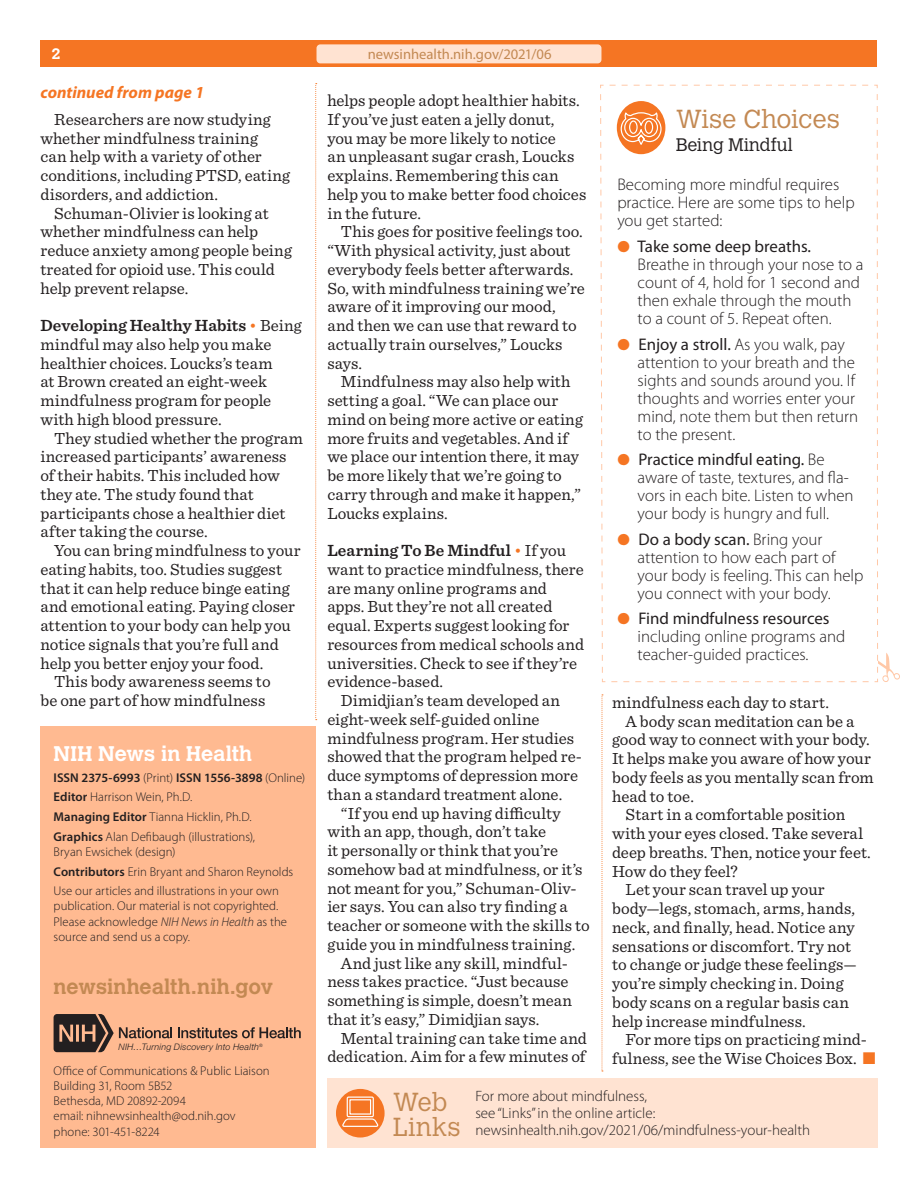
<style>
.page{position:relative;width:918px;height:1188px;background:#fff}
.page>*{position:absolute;margin:0;border:0;box-sizing:border-box;transform-origin:0 0}
.t1{font:300 25.8px/25.5px "Calvert MT Std";color:#c38953}
.t2{font:700 21px "Calvert MT Std";color:#c38953}
.t3{font:700 21px "Calvert MT Std";letter-spacing:.005em;color:#fff}
.t4{font:300 18px "Calvert MT Std";letter-spacing:.01em;color:#231f20}
.t5{font:16.8px/18.8px "Sentinel";color:#231f20}
.t6{font:300 16.8px/18px "Myriad Pro";color:#231f20}
.t7{font:italic 700 16.8px "Myriad Pro";color:#f57523}
.t8{font:300 15px/17px "Myriad Pro";color:#231f20}
.t9{font:700 15px "Calvert MT Std";color:#fff}
.t10{font:14.7px "Myriad Pro";color:#c38953}
.t11{font:300 12.75px/15.3px "Myriad Pro";color:#231f20}
.t12{font:italic 300 9px "Helvetica Neue LT Std";letter-spacing:.02em;color:#231f20}
.s1{font-weight:600}
.s2{color:#f57523}
.s3{font-style:italic}
.s4{font-weight:400}
</style>
<div class="page">
<div style="left:40px;top:40px;width:838px;height:28px;background:#f57523"></div>
<svg style="left:602px;top:694px;width:1px;height:378px"></svg>
<div style="left:317px;top:44px;width:284px;height:19px;background:#ffe3d2;border-radius:4px"></div>
<div style="left:327px;top:1078px;width:551px;height:70px;background:#ffe3d2"></div>
<div style="left:336px;top:1089px;width:49px;height:49px;background:#f57523;border-radius:50%"></div>
<svg style="left:342px;top:1096px;width:37px;height:31px"></svg>
<div style="left:349px;top:1099px;width:22px;height:16px;border:1px solid #fff"></div>
<svg style="left:315px;top:83px;width:2px;height:637px"></svg>
<div style="left:40px;top:726px;width:276px;height:422px;background:#ffba91"></div>
<svg style="left:178px;top:1027px;width:123px;height:11px"></svg>
<svg style="left:54px;top:1014px;width:118px;height:38px"></svg>
<svg style="left:600px;top:85px;width:300px;height:597px"></svg>
<p class="t9" style="left:52px;top:44px;width:11px">2</p>
<p class="t7" style="left:40px;top:83px;width:165px">continued from page 1</p>
<p class="t5" style="left:40px;top:109px;width:251px;text-indent:14px">Researchers are now studying whether mindfulness training<br>can help with a variety of other conditions, including PTSD, eating disorders, and addiction.</p>
<p class="t5" style="left:40px;top:203px;width:253px;text-indent:14px">Schuman-Olivier is looking at whether mindfulness can help reduce anxiety among people being treated for opioid use. This could help prevent relapse.</p>
<p class="t5" style="left:40px;top:315px;width:263px"><span class="s1">Developing Healthy Habits</span> <span class="s2">•</span> Being mindful may also help you make healthier choices. Loucks’s team<br>at Brown created an eight-week mindfulness program for people with high blood pressure.</p>
<p class="t5" style="left:40px;top:427px;width:264px;text-indent:14px">They studied whether the program increased participants’ awareness of their habits. This included how they ate. The study found that participants chose a healthier diet after taking the course.</p>
<p class="t5" style="left:54px;top:540px;width:248px">You can bring mindfulness to your</p>
<p class="t5" style="left:40px;top:559px;width:243px">eating habits, too. Studies suggest</p>
<p class="t5" style="left:40px;top:577px;width:251px">that it can help reduce binge eating</p>
<p class="t5" style="left:40px;top:596px;width:256px">and emotional eating. Paying closer</p>
<p class="t5" style="left:40px;top:615px;width:252px">attention to your body can help you</p>
<p class="t5" style="left:40px;top:634px;width:240px">notice signals that you’re full and</p>
<p class="t5" style="left:40px;top:652px;width:224px">help you better enjoy your food.</p>
<p class="t5" style="left:54px;top:671px;width:218px">This body awareness seems to</p>
<p class="t5" style="left:40px;top:690px;width:226px">be one part of how mindfulness</p>
<p class="t3" style="left:54px;top:740px;width:200px">NIH News in Health</p>
<p class="t11" style="left:54px;top:768px;width:253px;line-height:19.6px"><span class="s1">ISSN 2375-6993</span> (Print) <span class="s1">ISSN 1556-3898</span> (Online)<br><span class="s1">Editor</span> Harrison Wein, Ph.D.<br><span class="s1">Managing Editor</span> Tianna Hicklin, Ph.D.<br><span class="s1">Graphics</span> Alan Defibaugh (illustrations),</p>
<p class="t11" style="left:54px;top:842px;width:241px;line-height:19.6px">Bryan Ewsichek (design)<br><span class="s1">Contributors</span> Erin Bryant and Sharon Reynolds<br>Use our articles and illustrations in your own</p>
<p class="t11" style="left:54px;top:899px;width:235px">publication. Our material is not copyrighted.<br>Please acknowledge <span class="s3">NIH News in Health</span> as the source and send us a copy.</p>
<p class="t2" style="left:54px;top:973px;width:221px">newsinhealth.nih.gov</p>
<p class="t12" style="left:119px;top:1042px;width:146px">NIH…Turning Discovery Into Health<sup>®</sup></p>
<p class="t11" style="left:54px;top:1063px;width:218px">Office of Communications &amp; Public Liaison<br>Building 31, Room 5B52<br>Bethesda, MD 20892-2094<br>email: nihnewsinhealth@od.nih.gov phone: 301-451-8224</p>
<p class="t10" style="left:368px;top:46px;width:185px">newsinhealth.nih.gov/2021/06</p>
<p class="t5" style="left:327px;top:90px;width:261px">helps people adopt healthier habits.<br>If you’ve just eaten a jelly donut,<br>you may be more likely to notice<br>an unpleasant sugar crash, Loucks explains. Remembering this can help you to make better food choices in the future.</p>
<p class="t5" style="left:327px;top:221px;width:259px;text-indent:13px">This goes for positive feelings too. “With physical activity, just about everybody feels better afterwards.<br>So, with mindfulness training we’re aware of it improving our mood, and then we can use that reward to actually train ourselves,” Loucks says.</p>
<p class="t5" style="left:327px;top:371px;width:257px;text-indent:13px">Mindfulness may also help with setting a goal. “We can place our mind on being more active or eating more fruits and vegetables. And if we place our intention there, it may be more likely that we’re going to carry through and make it happen,”<br>Loucks explains.</p>
<p class="t5" style="left:327px;top:540px;width:258px"><span class="s1">Learning To Be Mindful</span> <span class="s2">•</span> If you want to practice mindfulness, there are many online programs and apps. But they’re not all created equal. Experts suggest looking for resources from medical schools and universities. Check to see if they’re evidence-based.</p>
<p class="t5" style="left:327px;top:690px;width:256px;text-indent:13px">Dimidjian’s team developed an eight-week self-guided online mindfulness program. Her studies showed that the program helped re&shy;duce symptoms of depression more than a standard treatment alone.</p>
<p class="t5" style="left:341px;top:803px;width:221px">“If you end up having difficulty</p>
<p class="t5" style="left:327px;top:821px;width:220px">with an app, though, don’t take</p>
<p class="t5" style="left:327px;top:840px;width:232px">it personally or think that you’re</p>
<p class="t5" style="left:327px;top:859px;width:257px">somehow bad at mindfulness, or it’s</p>
<p class="t5" style="left:327px;top:878px;width:251px">not meant for you,” Schuman-Oliv-</p>
<p class="t5" style="left:327px;top:896px;width:242px">ier says. You can also try finding a</p>
<p class="t5" style="left:327px;top:915px;width:264px">teacher or someone with the skills to</p>
<p class="t5" style="left:327px;top:934px;width:249px">guide you in mindfulness training.</p>
<p class="t5" style="left:341px;top:953px;width:229px">And just like any skill, mindful-</p>
<p class="t5" style="left:327px;top:971px;width:243px">ness takes practice. “Just because</p>
<p class="t5" style="left:327px;top:990px;width:246px">something is simple, doesn’t mean</p>
<p class="t5" style="left:327px;top:1009px;width:214px">that it’s easy,” Dimidjian says.</p>
<p class="t5" style="left:341px;top:1028px;width:248px">Mental training can take time and</p>
<p class="t5" style="left:327px;top:1046px;width:260px">dedication. Aim for a few minutes of</p>
<h1 class="t1" style="left:676px;top:107px;width:165px">Wise Choices</h1>
<p class="t4" style="left:676px;top:135px;width:118px">Being Mindful</p>
<p class="t6" style="left:617px;top:176px;width:239px">Becoming more mindful requires practice. Here are some tips to help you get started:</p>
<p class="t6" style="left:638px;top:238px;width:228px;text-indent:-20px"><span class="s2">●</span> <span class="s4">Take some deep breaths.<br></span>Breathe in through your nose to a count of 4, hold for 1 second and then exhale through the mouth to a count of 5. Repeat often.</p>
<p class="t6" style="left:638px;top:335px;width:222px;text-indent:-20px"><span class="s2">●</span> <span class="s4">Enjoy a stroll.</span> As you walk, pay attention to your breath and the sights and sounds around you. If thoughts and worries enter your mind, note them but then return to the present.</p>
<p class="t6" style="left:638px;top:451px;width:218px;text-indent:-20px"><span class="s2">●</span> <span class="s4">Practice mindful eating.</span> Be aware of taste, textures, and fla&shy;vors in each bite. Listen to when your body is hungry and full.</p>
<p class="t6" style="left:638px;top:530px;width:227px;text-indent:-20px"><span class="s2">●</span> <span class="s4">Do a body scan.</span> Bring your attention to how each part of your body is feeling. This can help you connect with your body.</p>
<p class="t6" style="left:638px;top:610px;width:209px;text-indent:-20px"><span class="s2">●</span> <span class="s4">Find mindfulness resources </span>including online programs and teacher-guided practices.</p>
<p class="t5" style="left:612px;top:692px;width:218px">mindfulness each day to start.</p>
<p class="t5" style="left:626px;top:711px;width:230px">A body scan meditation can be a</p>
<p class="t5" style="left:612px;top:729px;width:259px">good way to connect with your body.</p>
<p class="t5" style="left:612px;top:748px;width:260px">It helps make you aware of how your</p>
<p class="t5" style="left:612px;top:767px;width:263px">body feels as you mentally scan from</p>
<p class="t5" style="left:612px;top:786px;width:83px">head to toe.</p>
<p class="t5" style="left:626px;top:804px;width:221px">Start in a comfortable position</p>
<p class="t5" style="left:612px;top:823px;width:253px">with your eyes closed. Take several</p>
<p class="t5" style="left:612px;top:842px;width:260px">deep breaths. Then, notice your feet.</p>
<p class="t5" style="left:612px;top:861px;width:127px">How do they feel?</p>
<p class="t5" style="left:626px;top:879px;width:201px">Let your scan travel up your</p>
<p class="t5" style="left:612px;top:898px;width:245px">body—legs, stomach, arms, hands,</p>
<p class="t5" style="left:612px;top:917px;width:244px">neck, and finally, head. Notice any</p>
<p class="t5" style="left:612px;top:936px;width:240px">sensations or discomfort. Try not</p>
<p class="t5" style="left:612px;top:954px;width:246px">to change or judge these feelings—</p>
<p class="t5" style="left:612px;top:973px;width:233px">you’re simply checking in. Doing</p>
<p class="t5" style="left:612px;top:992px;width:239px">body scans on a regular basis can</p>
<p class="t5" style="left:612px;top:1011px;width:195px">help increase mindfulness.</p>
<p class="t5" style="left:626px;top:1029px;width:243px">For more tips on practicing mind-</p>
<p class="t5" style="left:612px;top:1048px;width:265px">fulness, see the Wise Choices Box. <span class="s2">■</span></p>
<h1 class="t1" style="left:393px;top:1090px;width:69px">Web<br>Links</h1>
<p class="t8" style="left:475px;top:1088px;width:336px">For more about mindfulness,<br>see “Links” in the online article: newsinhealth.nih.gov/2021/06/mindfulness-your-health</p>
</div>
